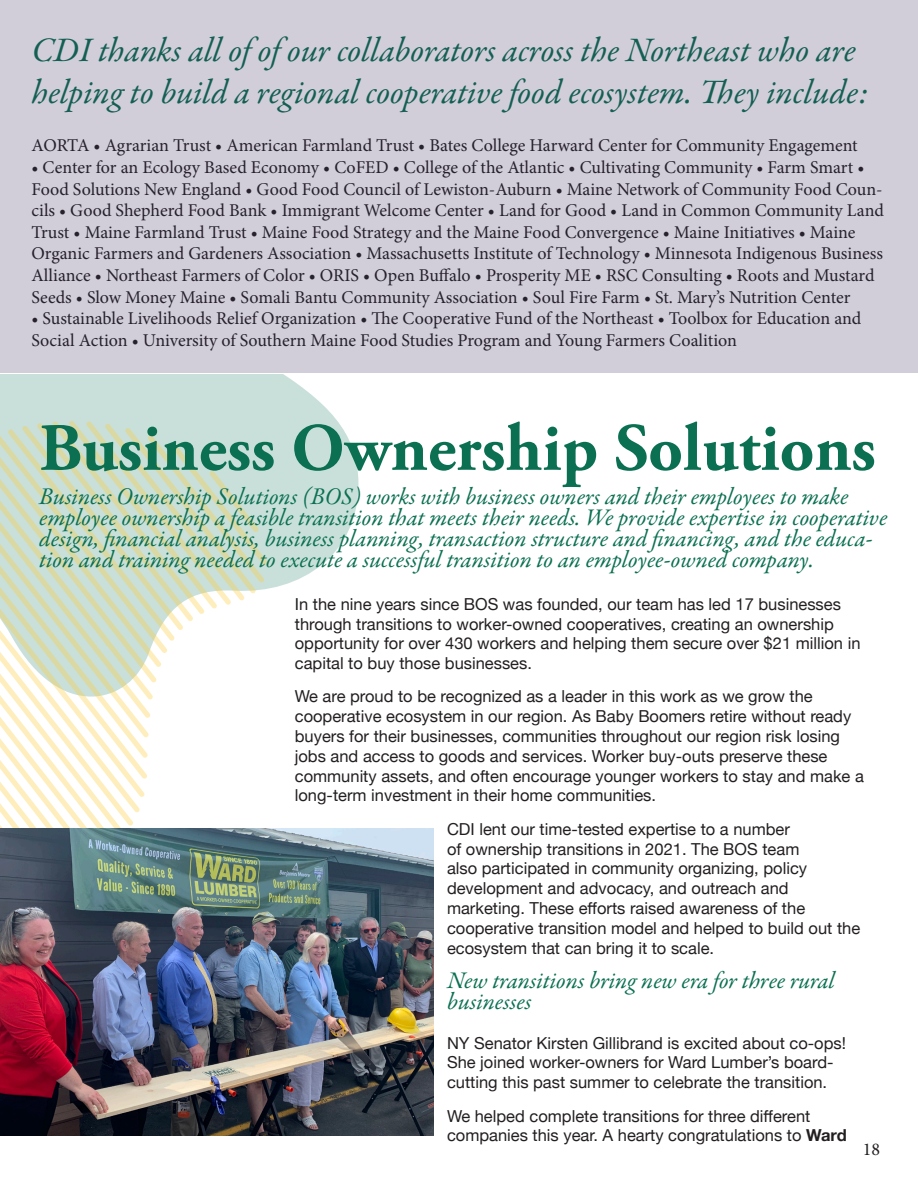
<style>
.page{position:relative;width:918px;height:1188px;background:#fff}
.page>*{position:absolute;margin:0;border:0;box-sizing:border-box;transform-origin:0 0}
.t1{font:700 67.5px "Adobe Garamond Pro";color:#0b7052}
.t2{font:italic 34.5px/41.4px "Garamond Premr Pro";letter-spacing:-.005em;color:#0b7052}
.t3{font:italic 24px/21px "Garamond Premr Pro";color:#0b7052}
.t4{font:18px/21.6px "Minion Pro";letter-spacing:-.005em;color:#231f20}
.t5{font:16.5px/19.8px "Helvetica Neue";color:#231f20}
.s1{font-weight:700}
</style>
<div class="page">
<svg style="left:0;top:374px;width:359px;height:215px;fill:#c9e0da"></svg>
<div style="left:0;top:0;width:918px;height:373px;background:#d1ced9"></div>
<svg style="left:0;top:420px;width:268px;height:408px"></svg>
<img style="left:0;top:828px;width:434px;height:308px">
<p class="t2" style="left:32px;top:32px;width:838px">CDI thanks all of of our collaborators across the Northeast who are helping to build a regional cooperative food ecosystem. They include:</p>
<p class="t4" style="left:32px;top:135px;width:828px">AORTA • Agrarian Trust • American Farmland Trust • Bates College Harward Center for Community Engagement</p>
<p class="t4" style="left:32px;top:156px;width:854px">• Center for an Ecology Based Economy • CoFED • College of the Atlantic • Cultivating Community • Farm Smart • Food Solutions New England • Good Food Council of Lewiston-Auburn • Maine Network of Community Food Coun&shy;cils • Good Shepherd Food Bank • Immigrant Welcome Center • Land for Good • Land in Common Community Land Trust • Maine Farmland Trust • Maine Food Strategy and the Maine Food Convergence • Maine Initiatives • Maine Organic Farmers and Gardeners Association • Massachusetts Institute of Technology • Minnesota Indigenous Business Alliance • Northeast Farmers of Color • ORIS • Open Buffalo • Prosperity ME • RSC Consulting • Roots and Mustard Seeds • Slow Money Maine • Somali Bantu Community Association • Soul Fire Farm • St. Mary’s Nutrition Center</p>
<p class="t4" style="left:32px;top:308px;width:831px">• Sustainable Livelihoods Relief Organization • The Cooperative Fund of the Northeast • Toolbox for Education and<br>Social Action • University of Southern Maine Food Studies Program and Young Farmers Coalition</p>
<p class="t1" style="left:39px;top:409px;width:838px">Business Ownership Solutions</p>
<p class="t3" style="left:39px;top:487px;width:850px">Business Ownership Solutions (BOS) works with business owners and their employees to make employee ownership a feasible transition that meets their needs. We provide expertise in cooperative design, financial analysis, business planning, transaction structure and financing, and the educa&shy;tion and training needed to execute a successful transition to an employee-owned company.</p>
<p class="t5" style="left:295px;top:595px;width:567px">In the nine years since BOS was founded, our team has led 17 businesses through transitions to worker-owned cooperatives, creating an ownership opportunity for over 430 workers and helping them secure over $21 million in capital to buy those businesses.</p>
<p class="t5" style="left:295px;top:688px;width:571px">We are proud to be recognized as a leader in this work as we grow the cooperative ecosystem in our region. As Baby Boomers retire without ready buyers for their businesses, communities throughout our region risk losing jobs and access to goods and services. Worker buy-outs preserve these community assets, and often encourage younger workers to stay and make a long-term investment in their home communities.</p>
<p class="t5" style="left:447px;top:820px;width:415px">CDI lent our time-tested expertise to a number<br>of ownership transitions in 2021. The BOS team<br>also participated in community organizing, policy development and advocacy, and outreach and marketing. These efforts raised awareness of the cooperative transition model and helped to build out the ecosystem that can bring it to scale.</p>
<p class="t3" style="left:447px;top:971px;width:389px">New transitions bring new era for three rural businesses</p>
<p class="t5" style="left:447px;top:1034px;width:401px">NY Senator Kirsten Gillibrand is excited about co-ops!<br>She joined worker-owners for Ward Lumber’s board&shy;cutting this past summer to celebrate the transition.</p>
<p class="t5" style="left:447px;top:1107px;width:401px">We helped complete transitions for three different companies this year. A hearty congratulations to <span class="s1">Ward</span></p>
<p class="t4" style="left:863px;top:1139px;width:19px">18</p>
</div>
